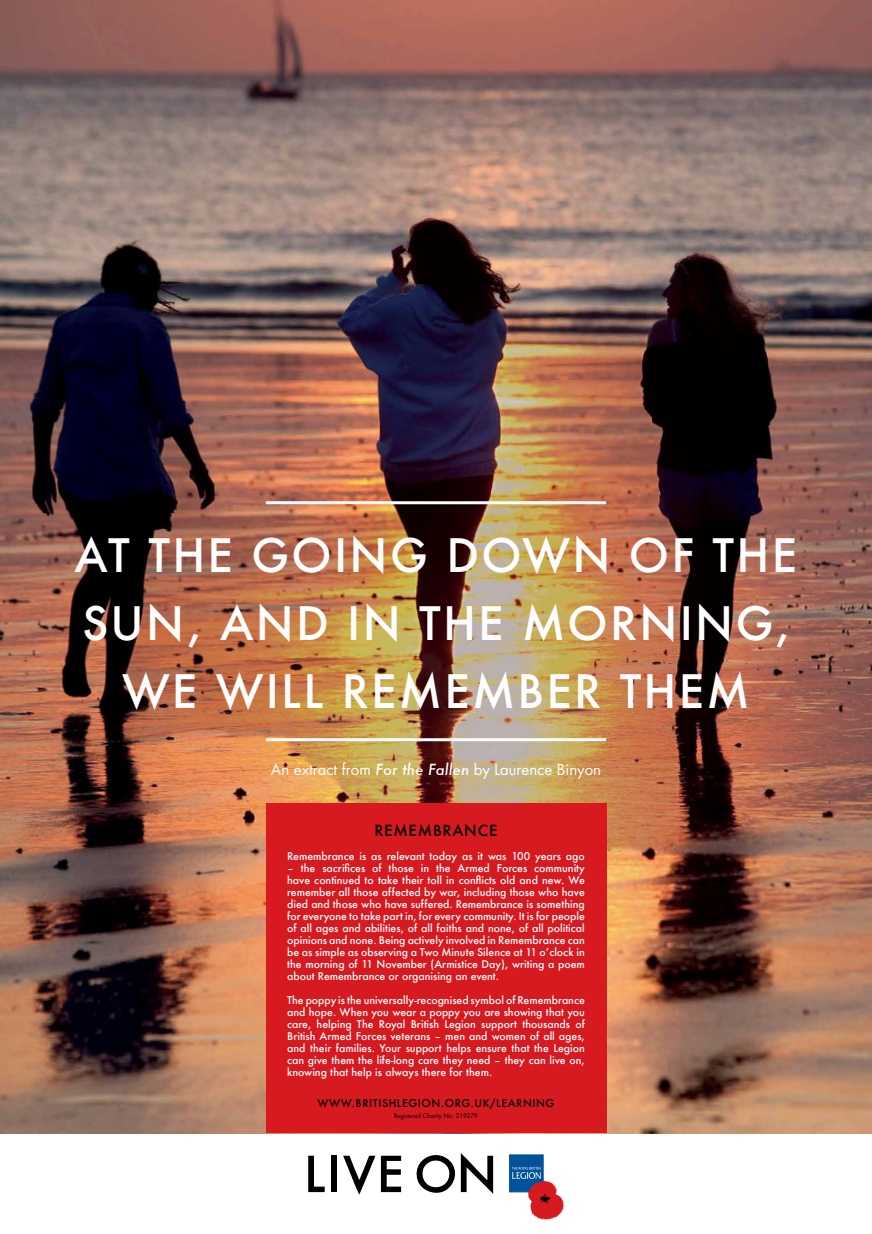
<style>
.page{position:relative;width:872px;height:1234px;background:#fff}
.page>*{position:absolute;margin:0;border:0;box-sizing:border-box;transform-origin:0 0}
.t1{font:500 45px/67.5px "Futura";letter-spacing:.05em;color:#fff;text-align:center}
.t2{font:15px "Futura Std";color:#fff}
.t3{font:500 15px "Futura";color:#000}
.t4{font:500 10.5px/12px "Futura";color:#fff;text-align:justify}
.t5{font:500 10.5px "Futura";letter-spacing:.05em;color:#000}
.t6{font:6px "Futura Std";color:#000}
.s1{font-family:"Futura";font-weight:500;font-style:italic}
</style>
<div class="page">
<img style="left:0;top:0;width:872px;height:1132px">
<div style="left:266px;top:803px;width:340px;height:329px;background:#d71920"></div>
<hr style="left:266px;top:501px;width:340px;height:3px;background:#fff">
<hr style="left:266px;top:738px;width:340px;height:3px;background:#fff">
<svg style="left:416px;top:1153px;width:77px;height:41px"></svg>
<svg style="left:308px;top:1155px;width:17px;height:36px"></svg>
<div style="left:331px;top:1155px;width:6px;height:36px;background:#000"></div>
<svg style="left:343px;top:1155px;width:32px;height:39px"></svg>
<svg style="left:381px;top:1155px;width:20px;height:36px"></svg>
<svg style="left:509px;top:1154px;width:55px;height:65px"></svg>
<h1 class="t1" style="left:75px;top:521px;width:724px">at the going down of the sun, and in the morning, we will remember them</h1>
<h2 class="t2" style="left:271px;top:759px;width:332px">An extract from <span class="s1">For the Fallen</span> by Laurence Binyon</h2>
<h2 class="t3" style="left:374px;top:819px;width:13px">REMEM</h2>
<h2 class="t3" style="left:433px;top:819px;width:22px">BRANCE</h2>
<p class="t4" style="left:287px;top:849px;width:299px">Remembrance is as relevant today as it was 100 years ago</p>
<p class="t4" style="left:287px;top:861px;width:299px">– the sacrifices of those in the Armed Forces community have continued to take their toll in conflicts old and new. We remember all those affected by war, including those who have died and those who have suffered. Remembrance is something for everyone to take part in, for every community. It is for people of all ages and abilities, of all faiths and none, of all political opinions and none. Being actively involved in Remembrance can be as simple as observing a Two Minute Silence at 11 o’clock in the morning of 11 N ovember (Armistice Day), writing a poem about Remembrance or organising an event.</p>
<p class="t4" style="left:287px;top:993px;width:299px">The poppy is the universally-recognised symbol of Remembrance and hope. When you wear a poppy you are showing that you care, helping The Royal British Legion support thousands of British Armed Forces veterans – men and women of all ages, and their families. Your support helps ensure that the Legion can give them the life-long care they need – they can live on, knowing that help is always there for them.</p>
<p class="t5" style="left:318px;top:1095px;width:238px">www.britishlegion.org.uk/learning</p>
<p class="t6" style="left:394px;top:1111px;width:85px">Registered Charity No: 219279</p>
</div>
